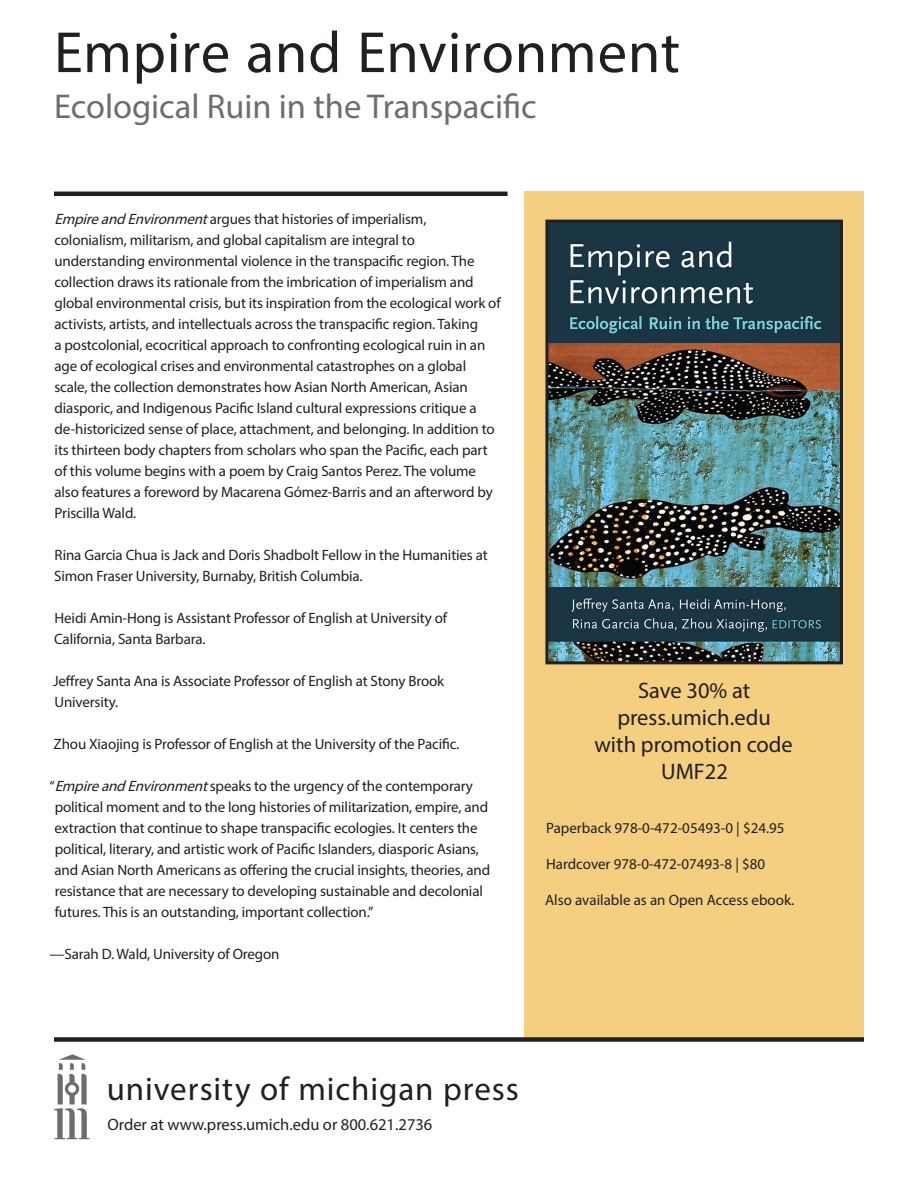
<style>
.page{position:relative;width:918px;height:1188px;background:#fff}
.page>*{position:absolute;margin:0;border:0;box-sizing:border-box;transform-origin:0 0}
.t1{font:58.5px "Myriad Pro";letter-spacing:.01em;color:#231f20}
.t2{font:34.5px "Myriad Pro";color:#6c6d70}
.t3{font:33px "Myriad Pro";letter-spacing:.025em;color:#231f20}
.t4{font:22.5px/27px "Myriad Pro";color:#231f20;text-align:center}
.t5{font:16.5px "Myriad Pro";color:#231f20}
.t6{font:15px/21px "Myriad Pro";letter-spacing:-.01em;color:#231f20}
.s1{font-style:italic}
</style>
<div class="page">
<img style="left:54px;top:1054px;width:36px;height:86px">
<div style="left:524px;top:191px;width:340px;height:846px;background:#f4cf80"></div>
<div style="left:54px;top:1037px;width:810px;height:5px;background:#231f20"></div>
<hr style="left:54px;top:192px;width:454px;height:4px;background:#231f20">
<img style="left:549px;top:224px;width:290px;height:436px">
<div style="left:545px;top:220px;width:298px;height:444px;border:3px solid #231f20"></div>
<p class="t1" style="left:54px;top:16px;width:628px">Empire and Environment</p>
<p class="t2" style="left:54px;top:85px;width:484px">Ecological Ruin in the Transpacific</p>
<p class="t6" style="left:54px;top:208px;width:448px"><span class="s1">EmpireandEnvironment</span>argues that histories of imperialism, colonialism, militarism, and global capitalism are integral to understanding environmental violence in the transpacific region. The collection draws its rationale from the imbrication of imperialism and global environmental crisis, but its inspiration from the ecological work of activists, artists, and intellectuals across the transpacific region. Taking<br>a postcolonial, ecocritical approach to confronting ecological ruin in an age of ecological crises and environmental catastrophes on a global scale, the collection demonstrates how Asian North American, Asian diasporic, and Indigenous Pacific Island cultural expressions critique a de-historicized sense of place, attachment, and belonging. In addition to its thirteen body chapters from scholars who span the Pacific, each part of this volume begins with a poem by Craig Santos Perez. The volume also features a foreword by Macarena Gómez-Barris and an afterword by Priscilla Wald.</p>
<p class="t6" style="left:54px;top:544px;width:435px">Rina Garcia Chua is Jack and Doris Shadbolt Fellow in the Humanities at<br>Simon Fraser University, Burnaby, British Columbia.</p>
<p class="t6" style="left:54px;top:607px;width:395px">Heidi Amin-Hong is Assistant Professor of English at University of<br>California, Santa Barbara.</p>
<p class="t6" style="left:53px;top:670px;width:393px">Jeffrey Santa Ana is Associate Professor of English at Stony Brook<br>University.</p>
<p class="t6" style="left:54px;top:733px;width:407px">Zhou Xiaojing is Professor of English at the University of the Pacific.</p>
<p class="t6" style="left:54px;top:775px;width:437px;text-indent:-5px">“<span class="s1">EmpireandEnvironment</span>speaks to the urgency of the contemporary political moment and to the long histories of militarization, empire, and extraction that continue to shape transpacific ecologies. It centers the political, literary, and artistic work of Pacific Islanders, diasporic Asians, and Asian North Americans as offering the crucial insights, theories, and resistance that are necessary to developing sustainable and decolonial futures. This is an outstanding, important collection.”</p>
<p class="t6" style="left:50px;top:943px;width:231px">—Sarah D. Wald, University of Oregon</p>
<p class="t4" style="left:617px;top:677px;width:155px">Save 30% at press.umich.edu</p>
<p class="t4" style="left:594px;top:731px;width:200px">with promotion code</p>
<p class="t4" style="left:661px;top:758px;width:68px">UMF22</p>
<p class="t6" style="left:546px;top:818px;width:240px">Paperback 978-0-472-05493-0 | $24.95</p>
<p class="t6" style="left:546px;top:854px;width:221px">Hardcover 978-0-472-07493-8 | $80</p>
<p class="t6" style="left:545px;top:890px;width:251px">Also available as an Open Access ebook.</p>
<p class="t3" style="left:107px;top:1068px;width:414px">university of michigan press</p>
<p class="t5" style="left:107px;top:1114px;width:326px">Order at www.press.umich.edu or 800.621.2736</p>
</div>
